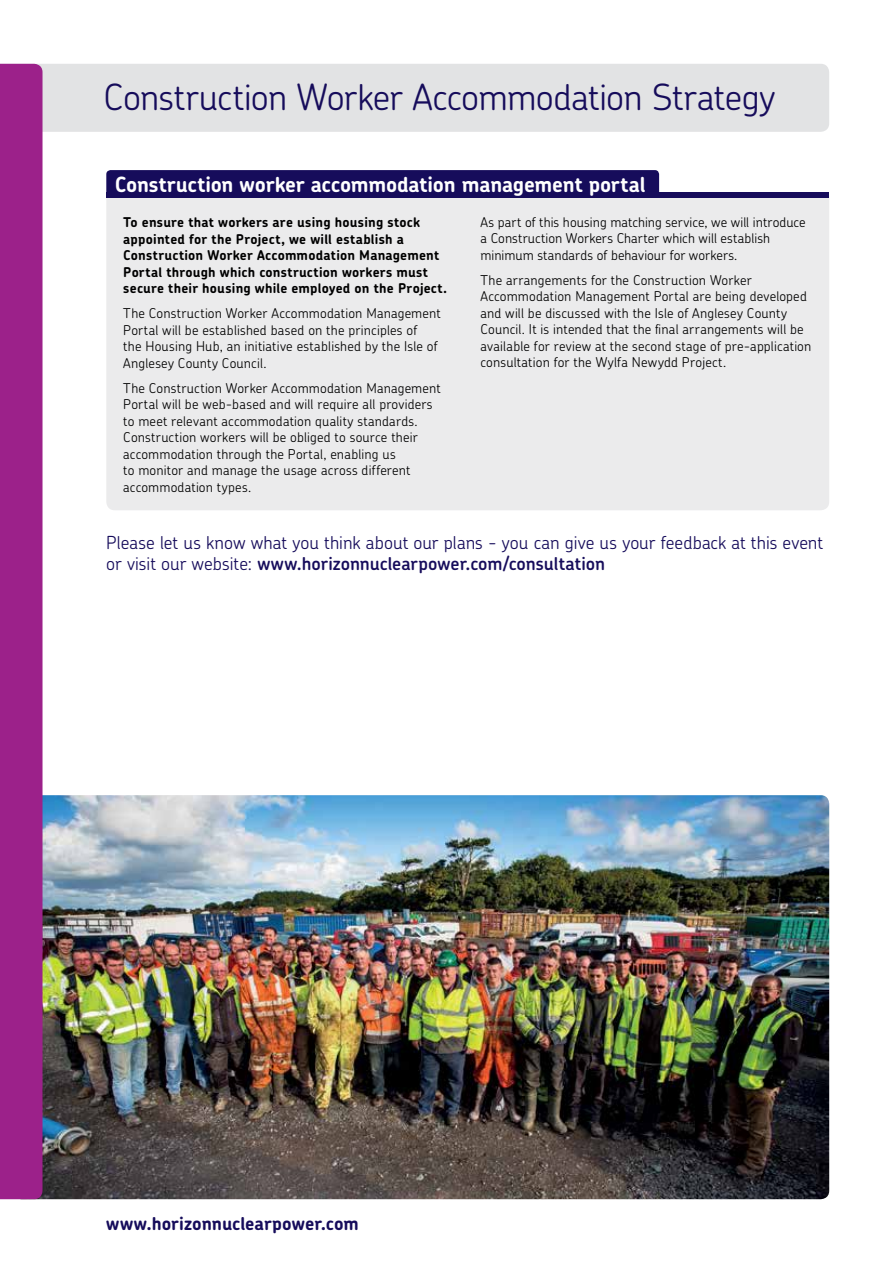
<style>
.page{position:relative;width:893px;height:1263px;background:#fff}
.page>*{position:absolute;margin:0;border:0;box-sizing:border-box;transform-origin:0 0}
.t1{font:300 36px "Chevin Std";letter-spacing:-.015em;color:#160c5b}
.t2{font:700 21px "Chevin Std";letter-spacing:-.01em;color:#fff}
.t3{font:300 18px/21px "Chevin Std";color:#160c5b}
.t4{font:700 18px "Chevin Std";color:#160c5b}
.t5{font:300 13.5px/16.5px "Chevin Std";letter-spacing:.015em;color:#000}
.t6{font:700 13.5px/16.5px "Chevin Std";letter-spacing:.015em;color:#000}
.s1{font-weight:600}
</style>
<div class="page">
<img style="left:43px;top:795px;width:786px;height:404px">
<div style="left:43px;top:64px;width:786px;height:68px;background:#e2e3e4"></div>
<div style="left:0;top:64px;width:43px;height:1135px;background:#9c218a"></div>
<div style="left:106px;top:198px;width:723px;height:312px;background:#ebebec"></div>
<div style="left:106px;top:170px;width:553px;height:28px;background:#160c5b;border-radius:4px"></div>
<svg style="left:106px;top:192px;width:723px;height:6px"></svg>
<h1 class="t1" style="left:104px;top:73px;width:673px">Construction Worker Accommodation Strategy</h1>
<h2 class="t2" style="left:115px;top:170px;width:532px">Construction worker accommodation management portal</h2>
<p class="t6" style="left:123px;top:214px;width:325px">To ensure that workers are using housing stock appointed for the Project, we will establish a Construction Worker Accommodation Management Portal through which construction workers must secure their housing while employed on the Project.</p>
<p class="t5" style="left:123px;top:304px;width:319px">The Construction Worker Accommodation Management Portal will be established based on the principles of<br>the Housing Hub, an initiative established by the Isle of Anglesey County Council.</p>
<p class="t5" style="left:123px;top:379px;width:319px">The Construction Worker Accommodation Management Portal will be web-based and will require all providers to meet relevant accommodation quality standards.<br>Construction workers will be obliged to source their accommodation through the Portal, enabling us<br>to monitor and manage the usage across different accommodation types.</p>
<p class="t5" style="left:480px;top:213px;width:327px">As part of this housing matching service, we will introduce a Construction Workers Charter which will establish minimum standards of behaviour for workers.</p>
<p class="t5" style="left:480px;top:271px;width:332px">The arrangements for the Construction Worker Accommodation Management Portal are being developed and will be discussed with the Isle of Anglesey County Council. It is intended that the final arrangements will be available for review at the second stage of pre-application consultation for the Wylfa Newydd Project.</p>
<h3 class="t3" style="left:106px;top:532px;width:718px">Please let us know what you think about our plans - you can give us your feedback at this event or visit our website: <span class="s1">www.horizonnuclearpower.com/consultation</span></h3>
<h3 class="t4" style="left:106px;top:1211px;width:254px">www.horizonnuclearpower.com</h3>
</div>
